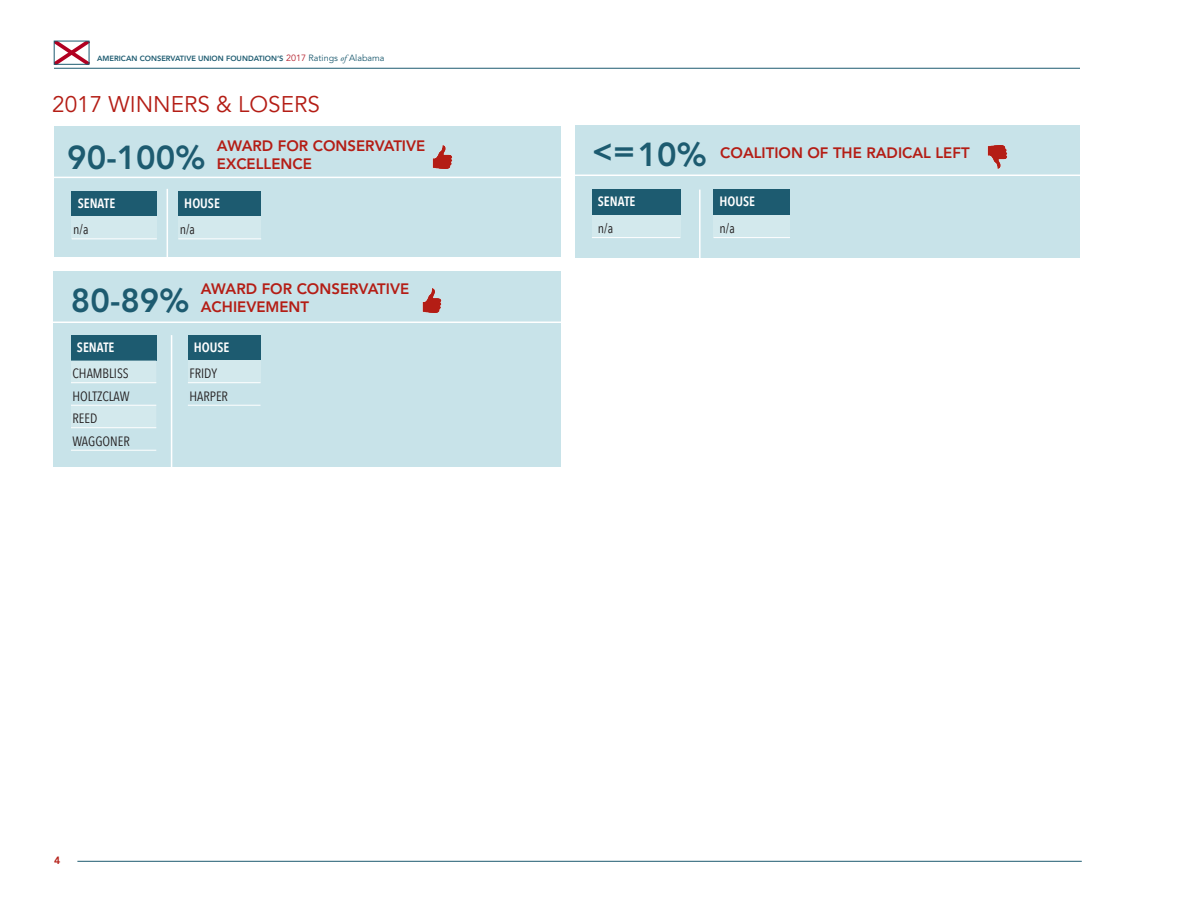
<style>
.page{position:relative;width:1188px;height:918px;background:#fff}
.page>*{position:absolute;margin:0;border:0;box-sizing:border-box;transform-origin:0 0}
.t1{font:800 33px "Avenir";color:#1d5b70}
.bigredhead{font:22.5px "Avenir";color:#b41d15}
.t2{font:800 15px/18px "Avenir";color:#b41d15}
.tabletext{font:13.5px "Avenir Next Condensed";color:#231f20}
.tabletext-2{font:600 13.5px "Avenir Next Condensed";color:#fff}
.t3{font:800 10.5px "Avenir";color:#b41d15}
.t4{font:800 7.5px "Avenir";color:#1d5b70}
.s1{font-weight:400;font-size:9px;color:#b5222e}
.s2{font-weight:400;font-size:9px}
.s3{font-family:"Adobe Garamond Pro";font-weight:400;font-style:italic;font-size:9px}
</style>
<div class="page">
<hr style="left:77px;top:861px;width:1005px;height:1px;background:#1d5b70">
<hr style="left:54px;top:68px;width:1026px;height:1px;background:#1d5b70">
<svg style="left:56px;top:43px;width:31px;height:19px"></svg>
<div style="left:54px;top:126px;width:506px;height:131px;background:#c8e3e9"></div>
<div style="left:72px;top:191px;width:85px;height:26px;background:#1d5b70"></div>
<div style="left:72px;top:217px;width:85px;height:22px;background:#d3e9ed"></div>
<hr style="left:72px;top:239px;width:85px;height:1px;background:#fff">
<hr style="left:45px;top:177px;width:522px;height:1px;background:#fff">
<img style="left:432px;top:145px;width:21px;height:24px">
<div style="left:178px;top:191px;width:83px;height:26px;background:#1d5b70"></div>
<div style="left:178px;top:217px;width:83px;height:22px;background:#d3e9ed"></div>
<hr style="left:178px;top:239px;width:83px;height:1px;background:#fff">
<hr style="left:167px;top:189px;width:1px;height:78px;background:#fff">
<div style="left:53px;top:271px;width:507px;height:196px;background:#c8e3e9"></div>
<div style="left:71px;top:335px;width:85px;height:26px;background:#1d5b70"></div>
<svg style="left:71px;top:361px;width:85px;height:66px"></svg>
<hr style="left:71px;top:382px;width:85px;height:1px;background:#fff">
<hr style="left:71px;top:405px;width:85px;height:1px;background:#fff">
<hr style="left:71px;top:427px;width:85px;height:1px;background:#fff">
<hr style="left:71px;top:450px;width:85px;height:1px;background:#fff">
<div style="left:188px;top:335px;width:73px;height:26px;background:#1d5b70"></div>
<div style="left:188px;top:361px;width:73px;height:22px;background:#d3e9ed"></div>
<hr style="left:188px;top:382px;width:73px;height:1px;background:#fff">
<hr style="left:188px;top:405px;width:73px;height:1px;background:#fff">
<hr style="left:171px;top:335px;width:1px;height:228px;background:#fff">
<img style="left:422px;top:289px;width:20px;height:23px">
<hr style="left:36px;top:322px;width:557px;height:1px;background:#fff">
<div style="left:576px;top:126px;width:504px;height:132px;background:#c8e3e9"></div>
<div style="left:592px;top:190px;width:88px;height:25px;background:#1d5b70"></div>
<div style="left:592px;top:215px;width:88px;height:23px;background:#d3e9ed"></div>
<hr style="left:592px;top:237px;width:88px;height:1px;background:#fff">
<hr style="left:699px;top:190px;width:2px;height:664px;background:#fff">
<hr style="left:572px;top:175px;width:583px;height:1px;background:#fff">
<img style="left:987px;top:146px;width:21px;height:23px">
<div style="left:714px;top:190px;width:76px;height:25px;background:#1d5b70"></div>
<div style="left:714px;top:215px;width:76px;height:23px;background:#d3e9ed"></div>
<hr style="left:714px;top:237px;width:76px;height:1px;background:#fff">
<p class="t4" style="left:97px;top:54px;width:289px">AMERICAN CONSERVATIVE UNION FOUNDATION’S <span class="s1">2017</span> <span class="s2">Ratings</span> <span class="s3">of</span> <span class="s2">Alabama</span></p>
<p class="bigredhead" style="left:52px;top:91px;width:269px">2017 WINNERS &amp; LOSERS</p>
<p class="t1" style="left:67px;top:138px;width:140px">90-100%</p>
<p class="t2" style="left:217px;top:136px;width:210px">AWARD FOR CONSERVATIVE<br>EXCELLENCE</p>
<p class="tabletext-2" style="left:184px;top:191px;width:37px">HOUSE</p>
<p class="tabletext" style="left:180px;top:218px;width:17px">n/a</p>
<p class="tabletext-2" style="left:78px;top:191px;width:39px">SENATE</p>
<p class="tabletext" style="left:73px;top:218px;width:17px">n/a</p>
<p class="t1" style="left:71px;top:281px;width:120px">80-89%</p>
<p class="t2" style="left:201px;top:280px;width:210px">AWARD FOR CONSERVATIVE<br>ACHIEVEMENT</p>
<p class="tabletext-2" style="left:77px;top:335px;width:39px">SENATE</p>
<p class="tabletext" style="left:72px;top:362px;width:58px">CHAMBLISS</p>
<p class="tabletext" style="left:72px;top:384px;width:59px">HOLTZCLAW</p>
<p class="tabletext" style="left:72px;top:407px;width:27px">REED</p>
<p class="tabletext" style="left:72px;top:429px;width:59px">WAGGONER</p>
<p class="tabletext-2" style="left:194px;top:335px;width:37px">HOUSE</p>
<p class="tabletext" style="left:189px;top:362px;width:29px">FRIDY</p>
<p class="tabletext" style="left:189px;top:384px;width:40px">HARPER</p>
<p class="t3" style="left:54px;top:854px;width:8px">4</p>
<p class="t1" style="left:638px;top:135px;width:71px">10%</p>
<p class="t2" style="left:720px;top:144px;width:251px">COALITION OF THE RADICAL LEFT</p>
<p class="tabletext-2" style="left:720px;top:190px;width:37px">HOUSE</p>
<p class="tabletext" style="left:720px;top:217px;width:17px">n/a</p>
<p class="t1" style="left:591px;top:131px;width:45px">&lt;=</p>
<p class="tabletext-2" style="left:598px;top:190px;width:39px">SENATE</p>
<p class="tabletext" style="left:598px;top:217px;width:17px">n/a</p>
</div>
